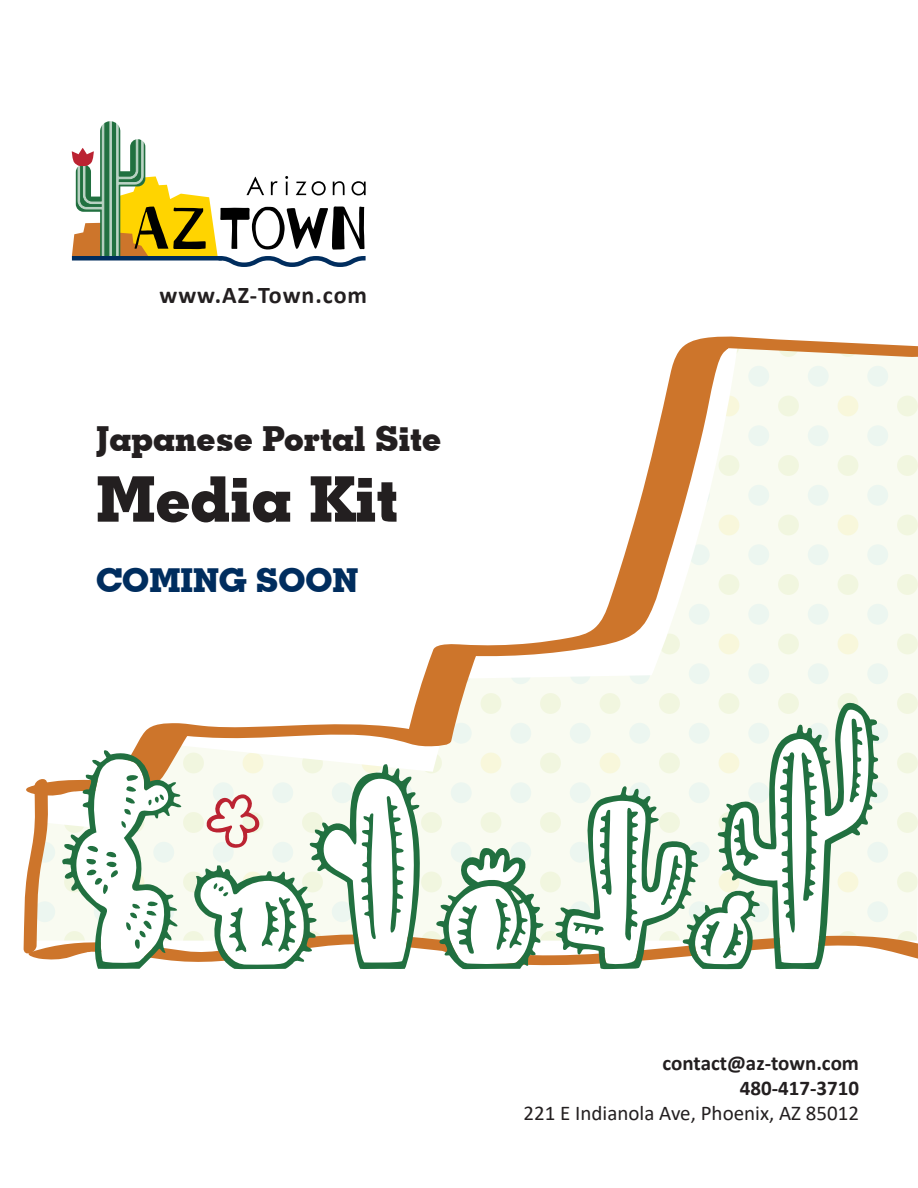
<style>
.page{position:relative;width:918px;height:1188px;background:#fff}
.page>*{position:absolute;margin:0;border:0;box-sizing:border-box;transform-origin:0 0}
.t1{font:700 63px "Geometric Slab 703 BT Xtra";color:#231f20}
.t2{font:700 34.5px "Geometric Slab 703 BT Xtra";color:#231f20}
.t3{font:700 33px "Geometric Slab 703 BT Xtra";color:#002d5e}
.t4{font:700 24px "Calibri";letter-spacing:.04em;color:#231f20}
.t5{font:21px "Calibri";color:#231f20}
.t6{font:700 21px/25.2px "Calibri";color:#231f20;text-align:right}
</style>
<div class="page">
<svg style="left:72px;top:121px;width:294px;height:146px"></svg>
<svg style="left:416px;top:336px;width:502px;height:365px"></svg>
<svg style="left:23px;top:701px;width:895px;height:269px"></svg>
<p class="t4" style="left:159px;top:278px;width:209px">www.AZ-Town.com</p>
<h2 class="t2" style="left:96px;top:418px;width:347px">Japanese Portal Site</h2>
<h1 class="t1" style="left:96px;top:461px;width:304px">Media Kit</h1>
<h3 class="t3" style="left:96px;top:560px;width:263px">COMING SOON</h3>
<p class="t6" style="left:663px;top:1050px;width:198px">contact@az-town.com<br>480-417-3710</p>
<p class="t5" style="left:524px;top:1099px;width:337px">221 E Indianola Ave, Phoenix, AZ 85012</p>
</div>
